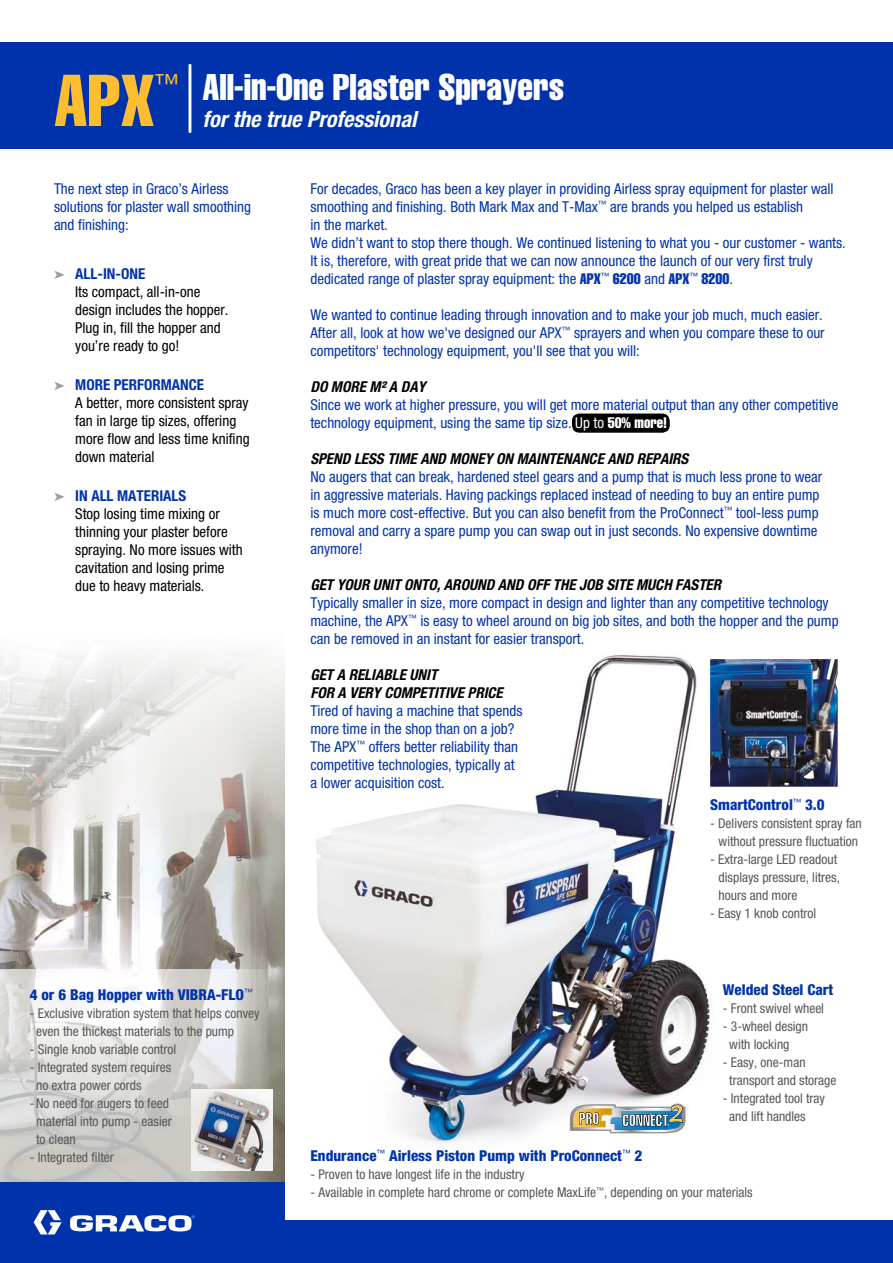
<style>
.page{position:relative;width:893px;height:1263px;background:#fff}
.page>*{position:absolute;margin:0;border:0;box-sizing:border-box;transform-origin:0 0}
.t1{font:72px "Helvetica LT Std Comp";color:#fcbd30}
.t2{font:36.45px "Helvetica LT Std Comp";color:#fff}
.t3{font:italic 700 condensed 22.35px "Helvetica Neue LT Std";color:#fff}
.t4{font:condensed 15px/18px "Helvetica Neue LT Std";color:#0033ab}
.t5{font:condensed 15px/18px "Helvetica Neue LT Std";color:#000}
.t6{font:italic 700 condensed 15px/18px "Helvetica Neue LT Std";color:#000}
.t7{font:800 condensed 15px "Helvetica Neue LT Std";color:#0033ab}
.t8{font:condensed 13.5px/18px "Helvetica Neue LT Std";color:#575756}
.s1{color:#9d9d9c}
.s2{font-weight:700;color:#0033ab}
.s3{font-family:"Helvetica LT Std Comp";font-stretch:normal}
.s4{color:#fff}
.s5{font-family:"Helvetica LT Std Comp";font-stretch:normal;color:#fff}
</style>
<div class="page">
<div style="left:0;top:1220px;width:893px;height:43px;background:#0033ab"></div>
<div style="left:0;top:43px;width:893px;height:106px;background:#0033ab"></div>
<img style="left:0;top:652px;width:285px;height:317px">
<img style="left:316px;top:655px;width:394px;height:490px">
<div style="left:0;top:1182px;width:285px;height:55px;background:#0033ab"></div>
<img style="left:710px;top:659px;width:128px;height:128px">
<svg style="left:34px;top:1210px;width:28px;height:24px"></svg>
<svg style="left:70px;top:1215px;width:125px;height:17px"></svg>
<svg style="left:0;top:969px;width:285px;height:213px"></svg>
<img style="left:191px;top:1089px;width:81px;height:81px">
<svg style="left:570px;top:1103px;width:115px;height:30px"></svg>
<div style="left:572px;top:414px;width:98px;height:19px;background:#000;border-radius:7px"></div>
<hr style="left:189px;top:65px;width:2px;height:67px;background:#fff">
<h1 class="t1" style="left:54px;top:55px;width:102px">APX</h1>
<h2 class="t2" style="left:154px;top:64px;width:411px"><sup>™</sup> All-in-One Plaster Sprayers</h2>
<h3 class="t3" style="left:202px;top:105px;width:216px">for the true Professional</h3>
<p class="t4" style="left:54px;top:179px;width:199px">The next step in Graco’s Airless solutions for plaster wall smoothing and finishing:</p>
<p class="t5" style="left:75px;top:265px;width:155px;text-indent:-21px"><span class="s1">➤</span> <span class="s2">ALL-IN-ONE<br></span>Its compact, all-in-one design includes the hopper.<br>Plug in, fill the hopper and you’re ready to go!</p>
<p class="t5" style="left:75px;top:376px;width:176px;text-indent:-21px"><span class="s1">➤</span> <span class="s2">MORE PERFORMANCE<br></span>A better, more consistent spray fan in large tip sizes, offering more flow and less time knifing down material</p>
<p class="t5" style="left:75px;top:487px;width:169px;text-indent:-21px"><span class="s1">➤</span> <span class="s2">IN ALL MATERIALS<br></span>Stop losing time mixing or thinning your plaster before spraying. No more issues with cavitation and losing prime due to heavy materials.</p>
<p class="t4" style="left:310px;top:179px;width:537px">For decades, Graco has been a key player in providing Airless spray equipment for plaster wall smoothing and finishing. Both Mark Max and T-Max<sup>™</sup> are brands you helped us establish<br>in the market.<br>We didn’t want to stop there though. We continued listening to what you - our customer - wants.<br>It is, therefore, with great pride that we can now announce the launch of our very first truly dedicated range of plaster spray equipment: the <span class="s3">APX</span><sup>™</sup> <span class="s3">6200</span> and <span class="s3">APX</span><sup>™</sup> <span class="s3">8200</span>.</p>
<p class="t4" style="left:310px;top:305px;width:516px">We wanted to continue leading through innovation and to make your job much, much easier.<br>After all, look at how we've designed our APX<sup>™</sup> sprayers and when you compare these to our competitors' technology equipment, you'll see that you will:</p>
<p class="t6" style="left:310px;top:377px;width:117px">DO MORE M² A DAY</p>
<p class="t4" style="left:310px;top:395px;width:529px">Since we work at higher pressure, you will get more material output than any other competitive technology equipment, using the same tip size. <span class="s4">Up to</span> <span class="s5">50% more!</span></p>
<p class="t6" style="left:310px;top:449px;width:379px">SPEND LESS TIME AND MONEY ON MAINTENANCE AND REPAIRS</p>
<p class="t4" style="left:310px;top:467px;width:513px">No augers that can break, hardened steel gears and a pump that is much less prone to wear in aggressive materials. Having packings replaced instead of needing to buy an entire pump is much more cost-effective. But you can also benefit from the ProConnect<sup>™</sup> tool-less pump removal and carry a spare pump you can swap out in just seconds. No expensive downtime anymore!</p>
<p class="t6" style="left:310px;top:575px;width:412px">GET YOUR UNIT ONTO, AROUND AND OFF THE JOB SITE MUCH FASTER</p>
<p class="t4" style="left:310px;top:593px;width:530px">Typically smaller in size, more compact in design and lighter than any competitive technology machine, the APX<sup>™</sup> is easy to wheel around on big job sites, and both the hopper and the pump can be removed in an instant for easier transport.</p>
<p class="t6" style="left:310px;top:665px;width:194px">GET A RELIABLE UNIT<br>FOR A VERY COMPETITIVE PRICE</p>
<p class="t4" style="left:310px;top:701px;width:214px">Tired of having a machine that spends more time in the shop than on a job?<br>The APX<sup>™</sup> offers better reliability than competitive technologies, typically at a lower acquisition cost.</p>
<p class="t7" style="left:710px;top:795px;width:116px">SmartControl<sup>™</sup> 3.0</p>
<p class="t8" style="left:710px;top:814px;width:153px;text-align:center">- Delivers consistent spray fan without pressure fluctuation</p>
<p class="t8" style="left:719px;top:850px;width:123px;text-indent:-9px">- Extra-large LED readout displays pressure, litres, hours and more</p>
<p class="t8" style="left:710px;top:904px;width:108px">- Easy 1 knob control</p>
<p class="t7" style="left:723px;top:980px;width:112px">Welded Steel Cart</p>
<p class="t8" style="left:723px;top:999px;width:103px">- Front swivel wheel</p>
<p class="t8" style="left:729px;top:1017px;width:80px;text-indent:-6px">- 3-wheel design with locking</p>
<p class="t8" style="left:729px;top:1053px;width:109px;text-indent:-6px">- Easy, one-man transport and storage</p>
<p class="t8" style="left:729px;top:1089px;width:97px;text-indent:-6px">- Integrated tool tray and lift handles</p>
<p class="t7" style="left:30px;top:986px;width:224px">4 or 6 Bag Hopper with VIBRA-FLO<sup>™</sup></p>
<p class="t8" style="left:36px;top:1004px;width:225px;text-indent:-6px">- Exclusive vibration system that helps convey even the thickest materials to the pump</p>
<p class="t8" style="left:30px;top:1040px;width:148px">- Single knob variable control</p>
<p class="t8" style="left:30px;top:1058px;width:143px">- Integrated system requires</p>
<p class="t8" style="left:36px;top:1076px;width:107px">no extra power cords</p>
<p class="t8" style="left:30px;top:1094px;width:141px">-No need for augers to feed</p>
<p class="t8" style="left:36px;top:1112px;width:137px">material into pump - easier</p>
<p class="t8" style="left:36px;top:1130px;width:41px">to clean</p>
<p class="t8" style="left:30px;top:1148px;width:86px">- Integrated filter</p>
<p class="t7" style="left:310px;top:1146px;width:333px">Endurance<sup>™</sup> Airless Piston Pump with ProConnect<sup>™</sup> 2</p>
<p class="t8" style="left:310px;top:1165px;width:216px">- Proven to have longest life in the industry</p>
<p class="t8" style="left:310px;top:1183px;width:444px">- Available in complete hard chrome or complete MaxLife<sup>™</sup>, depending on your materials</p>
</div>
